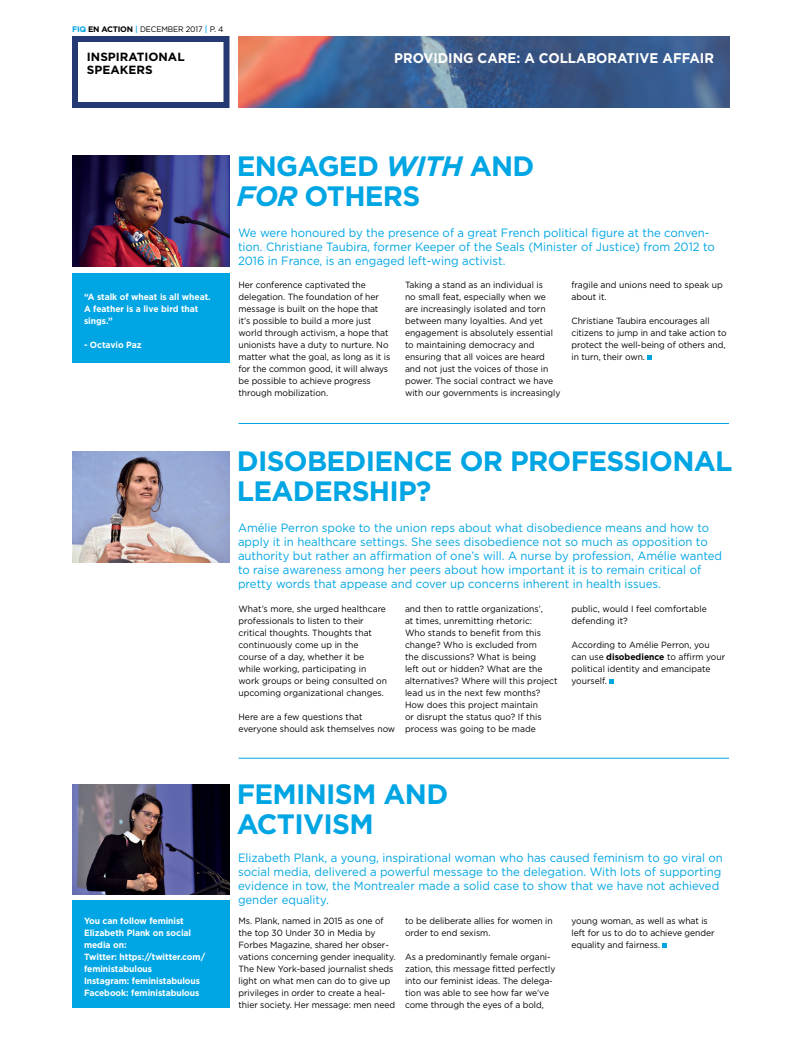
<style>
.page{position:relative;width:801px;height:1044px;background:#fff}
.page>*{position:absolute;margin:0;border:0;box-sizing:border-box;transform-origin:0 0}
.t1{font:700 28px/30px "Gotham";letter-spacing:.145em;color:#00a5e3}
.t2{font:700 14px "Gotham";letter-spacing:.15em;color:#fff;scale:.95 1}
.t3{font:12px/14px "Gotham";color:#00a5e3;scale:.95 1}
.t4{font:700 11.9px "Gotham";color:#000}
.t5{font:9px/12px "Gotham";letter-spacing:-.005em;color:#000;scale:.95 1}
.t6{font:700 9px/12px "Gotham";letter-spacing:-.005em;color:#fff;scale:.95 1}
.t7{font:8px "Gotham";letter-spacing:-.015em;color:#000;scale:.95 1}
.s1{font-weight:700;color:#00a5e3}
.s2{font-weight:700}
.s3{font-weight:500;color:#00a5e3}
.s4{font-style:italic}
</style>
<div class="page">
<img style="left:238px;top:36px;width:491px;height:72px">
<div style="left:72px;top:36px;width:157px;height:72px;border:6px solid #253a72"></div>
<hr style="left:238px;top:423px;width:491px;height:1px;background:#00a5e3">
<hr style="left:238px;top:758px;width:491px;height:1px;background:#00a5e3">
<div style="left:72px;top:900px;width:158px;height:108px;background:#00a5e3"></div>
<div style="left:72px;top:273px;width:158px;height:89px;background:#00a5e3"></div>
<svg style="left:647px;top:356px;width:5px;height:4px"></svg>
<svg style="left:610px;top:680px;width:4px;height:4px"></svg>
<svg style="left:663px;top:944px;width:4px;height:4px"></svg>
<img style="left:72px;top:452px;width:158px;height:111px">
<img style="left:72px;top:784px;width:158px;height:111px">
<img style="left:72px;top:156px;width:158px;height:111px">
<p class="t7" style="left:72px;top:24px;width:161px"><span class="s1">FIQ</span> <span class="s2">en action</span> <span class="s3">|</span> DEcem ber 2017 <span class="s3">|</span> p. 4</p>
<h3 class="t4" style="left:87px;top:50px;width:99px">inspirati onal</h3>
<h2 class="t2" style="left:394px;top:50px;width:50px">Providin</h2>
<h2 class="t2" style="left:463px;top:50px;width:257px">g care: a collaborative affair</h2>
<h3 class="t4" style="left:87px;top:63px;width:67px">speakers</h3>
<p class="t6" style="left:84px;top:291px;width:135px">“A stalk of wheat is all wheat.<br>A feather is a live bird that sings.”</p>
<p class="t6" style="left:84px;top:339px;width:62px">- Octavio Paz</p>
<p class="t6" style="left:84px;top:915px;width:129px">You can follow feminist<br>Elizabeth Plank on social media on:<br>Twitter: https://twitter.com/ feministabulous<br>Instagram: feministabulous<br>Facebook: feministabulous</p>
<h1 class="t1" style="left:237px;top:151px;width:276px">En gaged <span class="s4">WITH</span> and<br><span class="s4">FOR</span> oth ers</h1>
<h3 class="t3" style="left:238px;top:225px;width:503px">We were honoured by the presence of a great French political figure at the conven&shy;tion. Christiane Taubira, former Keeper of the Seals (Minister of Justice) from 2012 to<br>2016 in France, is an engaged left-wing activist.</h3>
<p class="t5" style="left:238px;top:279px;width:161px">Her conference captivated the delegation. The foundation of her message is built on the hope that it’s possible to build a more just world through activism, a hope that unionists have a duty to nurture. No matter what the goal, as long as it is for the common good, it will always be possible to achieve progress through mobilization.</p>
<p class="t5" style="left:405px;top:279px;width:165px">Taking a stand as an individual is<br>no small feat, especially when we are increasingly isolated and torn between many loyalties. And yet engagement is absolutely essential to maintaining democracy and ensuring that all voices are heard and not just the voices of those in power. The social contract we have with our governments is increasingly</p>
<p class="t5" style="left:572px;top:279px;width:161px">fragile and unions need to speak up about it.</p>
<p class="t5" style="left:572px;top:315px;width:165px">Christiane Taubira encourages all citizens to jump in and take action to protect the well-being of others and, in turn, their own.</p>
<h1 class="t1" style="left:237px;top:446px;width:497px">Disobedi ence or professional leadership?</h1>
<p class="t3" style="left:238px;top:520px;width:511px">Amélie Perron spoke to the union reps about what disobedience means and how to apply it in healthcare settings. She sees disobedience not so much as opposition to authority but rather an affirmation of one’s will. A nurse by profession, Amélie wanted to raise awareness among her peers about how important it is to remain critical of pretty words that appease and cover up concerns inherent in health issues.</p>
<p class="t5" style="left:238px;top:603px;width:158px">What’s more, she urged healthcare professionals to listen to their critical thoughts. Thoughts that continuously come up in the course of a day, whether it be while working, participating in work groups or being consulted on upcoming organizational changes.</p>
<p class="t5" style="left:238px;top:711px;width:167px">Here are a few questions that everyone should ask themselves now</p>
<p class="t5" style="left:405px;top:603px;width:162px">and then to rattle organizations’,<br>at times, unremitting rhetoric:<br>Who stands to benefit from this change? Who is excluded from<br>the discussions? What is being<br>left out or hidden? What are the alternatives? Where will this project lead us in the next few months?<br>How does this project maintain<br>or disrupt the status quo? If this process was going to be made</p>
<p class="t5" style="left:572px;top:603px;width:144px">public, would I feel comfortable defending it?</p>
<p class="t5" style="left:572px;top:639px;width:163px">According to Amélie Perron, you can use <span class="s2">disobedience</span> to affirm your political identity and emancipate yourself.</p>
<h1 class="t1" style="left:237px;top:778px;width:189px;text-indent:98px">sm and activism</h1>
<h1 class="t1" style="left:237px;top:778px;width:52px">Femini</h1>
<p class="t3" style="left:238px;top:851px;width:512px">Elizabeth Plank, a young, inspirational woman who has caused feminism to go viral on social media, delivered a powerful message to the delegation. With lots of supporting evidence in tow, the Montrealer made a solid case to show that we have not achieved gender equality.</p>
<p class="t5" style="left:238px;top:915px;width:167px">Ms. Plank, named in 2015 as one of the top 30 Under 30 in Media by Forbes Magazine, shared her obser&shy;vations concerning gender inequality.<br>The New York-based journalist sheds light on what men can do to give up privileges in order to create a heal&shy;thier society. Her message: men need</p>
<p class="t5" style="left:405px;top:915px;width:157px">to be deliberate allies for women in order to end sexism.</p>
<p class="t5" style="left:405px;top:951px;width:160px">As a predominantly female organi&shy;zation, this message fitted perfectly into our feminist ideas. The delega&shy;tion was able to see how far we’ve come through the eyes of a bold,</p>
<p class="t5" style="left:572px;top:915px;width:152px">young woman, as well as what is left for us to do to achieve gender equality and fairness.</p>
</div>
